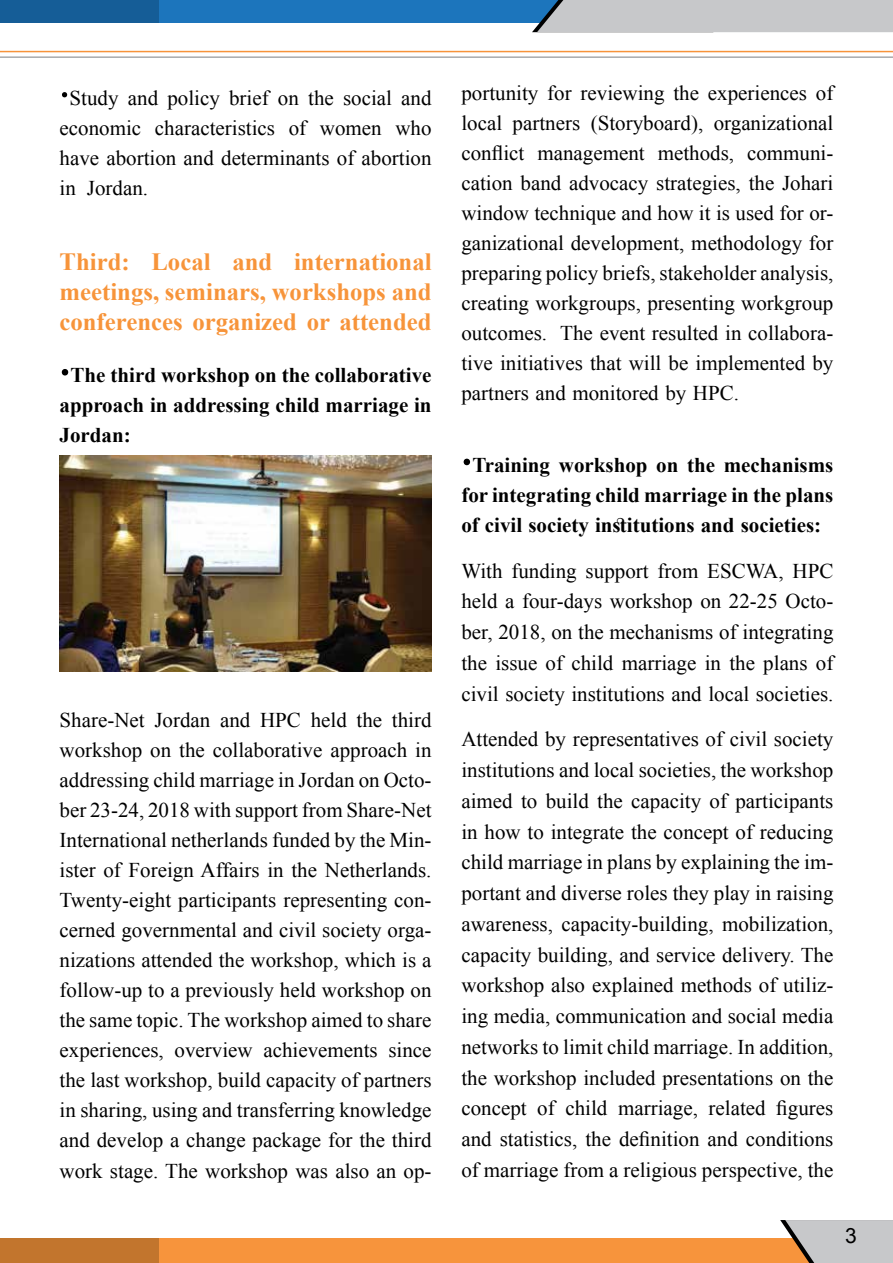
<style>
.page{position:relative;width:893px;height:1263px;background:#fff}
.page>*{position:absolute;margin:0;border:0;box-sizing:border-box;transform-origin:0 0}
.t1{font:700 60px "Adobe Arabic";color:#000}
.t2{font:60px "Adobe Arabic";color:#000}
.t3{font:700 24.75px/30px "Times New Roman";color:#f7943a}
.t4{font:21px/30.8px "Times New Roman";color:#000}
.t5{font:700 21px/30px "Times New Roman";color:#000}
.t6{font:21px "Arial";color:#000}
</style>
<div class="page">
<div style="left:0;top:0;width:893px;height:23px;background:#1c75bc"></div>
<div style="left:532px;top:0;width:361px;height:32px;background:#c7c8ca"></div>
<div style="left:0;top:1239px;width:893px;height:24px;background:#f7943c"></div>
<hr style="left:0;top:51px;width:893px;height:1px;background:#f7933a">
<hr style="left:0;top:56px;width:893px;height:2px;background:#a7a9ac">
<div style="left:0;top:1239px;width:158px;height:24px;background:#c2752d"></div>
<svg style="left:780px;top:1220px;width:113px;height:43px;background:#c4bab2"></svg>
<div style="left:0;top:0;width:158px;height:23px;background:#155d97"></div>
<img style="left:60px;top:455px;width:372px;height:217px">
<p class="t4" style="left:70px;top:82px;width:363px">Study and policy brief on the social and</p>
<h1 class="t2" style="left:60px;top:49px;width:12px">·</h1>
<p class="t4" style="left:60px;top:112px;width:83px">economic</p>
<p class="t4" style="left:60px;top:142px;width:374px">have abortion and determinants of abortion</p>
<p class="t4" style="left:87px;top:172px;width:63px">Jordan.</p>
<p class="t4" style="left:155px;top:112px;width:122px">characteristics</p>
<p class="t4" style="left:395px;top:112px;width:38px">who</p>
<p class="t4" style="left:289px;top:112px;width:19px">of</p>
<p class="t4" style="left:320px;top:112px;width:63px">women</p>
<p class="t4" style="left:60px;top:172px;width:18px">in</p>
<p class="t3" style="left:60px;top:246px;width:374px">Third:<br>meetings, seminars, workshops and conferences organized or attended</p>
<p class="t5" style="left:70px;top:360px;width:363px">The third workshop on the collaborative</p>
<p class="t3" style="left:294px;top:246px;width:139px">international</p>
<p class="t3" style="left:151px;top:246px;width:61px">Local</p>
<p class="t3" style="left:232px;top:246px;width:41px">and</p>
<h1 class="t1" style="left:60px;top:326px;width:12px">·</h1>
<p class="t5" style="left:60px;top:390px;width:374px">approach in addressing child marriage in<br>Jordan:</p>
<p class="t4" style="left:60px;top:705px;width:374px;line-height:30px">Share-Net<br>workshop on the collaborative approach in</p>
<p class="t4" style="left:154px;top:704px;width:57px">Jordan</p>
<p class="t4" style="left:220px;top:704px;width:32px">and</p>
<p class="t4" style="left:311px;top:704px;width:38px">held</p>
<p class="t4" style="left:357px;top:704px;width:27px">the</p>
<p class="t4" style="left:392px;top:704px;width:41px">third</p>
<p class="t4" style="left:260px;top:704px;width:42px">HPC</p>
<p class="t4" style="left:60px;top:765px;width:374px">addressing child marriage in Jordan on Octo-</p>
<p class="t4" style="left:60px;top:795px;width:374px">ber 23-24, 2018 with support from Share-Net</p>
<p class="t4" style="left:60px;top:825px;width:374px">International netherlands funded by the Min-</p>
<p class="t4" style="left:60px;top:855px;width:374px">ister of Foreign Affairs in the Netherlands.</p>
<p class="t4" style="left:60px;top:885px;width:374px">Twenty-eight participants representing con-</p>
<p class="t4" style="left:60px;top:915px;width:374px">cerned governmental and civil society orga-</p>
<p class="t4" style="left:60px;top:945px;width:374px">nizations attended the workshop, which is a</p>
<p class="t4" style="left:60px;top:975px;width:374px;line-height:30px;text-align:right">follow-up to a previously held workshop on the same topic. The workshop aimed to share since</p>
<p class="t4" style="left:60px;top:1035px;width:374px;line-height:30px">experiences,<br>the last workshop, build capacity of partners in sharing, using and transferring knowledge and develop a change package for the third</p>
<p class="t4" style="left:175px;top:1035px;width:80px">overview</p>
<p class="t4" style="left:263px;top:1035px;width:116px">achievements</p>
<p class="t4" style="left:60px;top:1155px;width:374px">work stage. The workshop was also an op-</p>
<p class="t4" style="left:461px;top:77px;width:374px">portunity for reviewing the experiences of</p>
<p class="t4" style="left:461px;top:107px;width:42px">local</p>
<p class="t4" style="left:513px;top:107px;width:69px">partners</p>
<p class="t4" style="left:591px;top:107px;width:114px">(Storyboard ,)</p>
<p class="t4" style="left:714px;top:107px;width:121px">organizational</p>
<p class="t4" style="left:461px;top:137px;width:65px">conflict</p>
<p class="t4" style="left:537px;top:137px;width:109px">management</p>
<p class="t4" style="left:658px;top:137px;width:78px">methods,</p>
<p class="t4" style="left:747px;top:137px;width:88px">communi-</p>
<p class="t4" style="left:461px;top:167px;width:374px">cation band advocacy strategies, the Johari</p>
<p class="t4" style="left:461px;top:197px;width:374px">window technique and how isit used for or-</p>
<p class="t4" style="left:461px;top:227px;width:374px">ganizational development, methodology for</p>
<p class="t4" style="left:461px;top:257px;width:374px;line-height:30px">preparing policy briefs, stakeholder analysis, creating workgroups, presenting workgroup</p>
<p class="t4" style="left:461px;top:317px;width:87px">outcomes.</p>
<p class="t4" style="left:560px;top:317px;width:275px">The event resulted in collabora-</p>
<p class="t4" style="left:461px;top:347px;width:374px">tive initiatives that will be implemented by</p>
<p class="t4" style="left:461px;top:377px;width:279px">partners and monitored by HPC.</p>
<p class="t5" style="left:472px;top:449px;width:363px">Training workshop on the mechanisms</p>
<h1 class="t1" style="left:461px;top:416px;width:12px">·</h1>
<p class="t5" style="left:461px;top:479px;width:374px">for integrating child marriage in the plans of civil society institutions and societies:</p>
<p class="t4" style="left:461px;top:555px;width:374px">With funding support from ESCWA, HPC</p>
<p class="t4" style="left:461px;top:586px;width:374px">held a four-days workshop on 22-25 Octo-</p>
<p class="t4" style="left:461px;top:616px;width:374px">ber, 2018, on the mechanisms of integrating</p>
<p class="t4" style="left:461px;top:647px;width:374px">the issue of child marriage in the plans of civil society institutions and local societies.</p>
<p class="t4" style="left:461px;top:724px;width:374px;text-align:justify">Attended by representatives of civil society institutions and local societies, the workshop aimed to build the capacity of participants in how to integrate the concept of reducing</p>
<p class="t4" style="left:461px;top:847px;width:374px">child marriage in plans by explaining the im-</p>
<p class="t4" style="left:461px;top:877px;width:374px">portant and diverse roles they play in raising</p>
<p class="t4" style="left:461px;top:908px;width:374px">awareness, capacity-building, mobilization, capacity building, and service delivery. The</p>
<p class="t4" style="left:461px;top:970px;width:374px">workshop also explained methods of utiliz-</p>
<p class="t4" style="left:461px;top:1000px;width:374px">ing media, communication and social media</p>
<p class="t4" style="left:461px;top:1031px;width:374px;text-align:right">networks to limit child marriage In. addition, the workshop included presentations on the figures</p>
<p class="t4" style="left:565px;top:1093px;width:43px">child</p>
<p class="t4" style="left:618px;top:1093px;width:81px">marriage,</p>
<p class="t4" style="left:708px;top:1093px;width:59px">related</p>
<p class="t4" style="left:537px;top:1093px;width:19px">of</p>
<p class="t4" style="left:461px;top:1093px;width:374px">concept<br>and statistics, the definition and conditions of marriage from a religious perspective, the</p>
<p class="t6" style="left:845px;top:1221px;width:13px">3</p>
</div>
